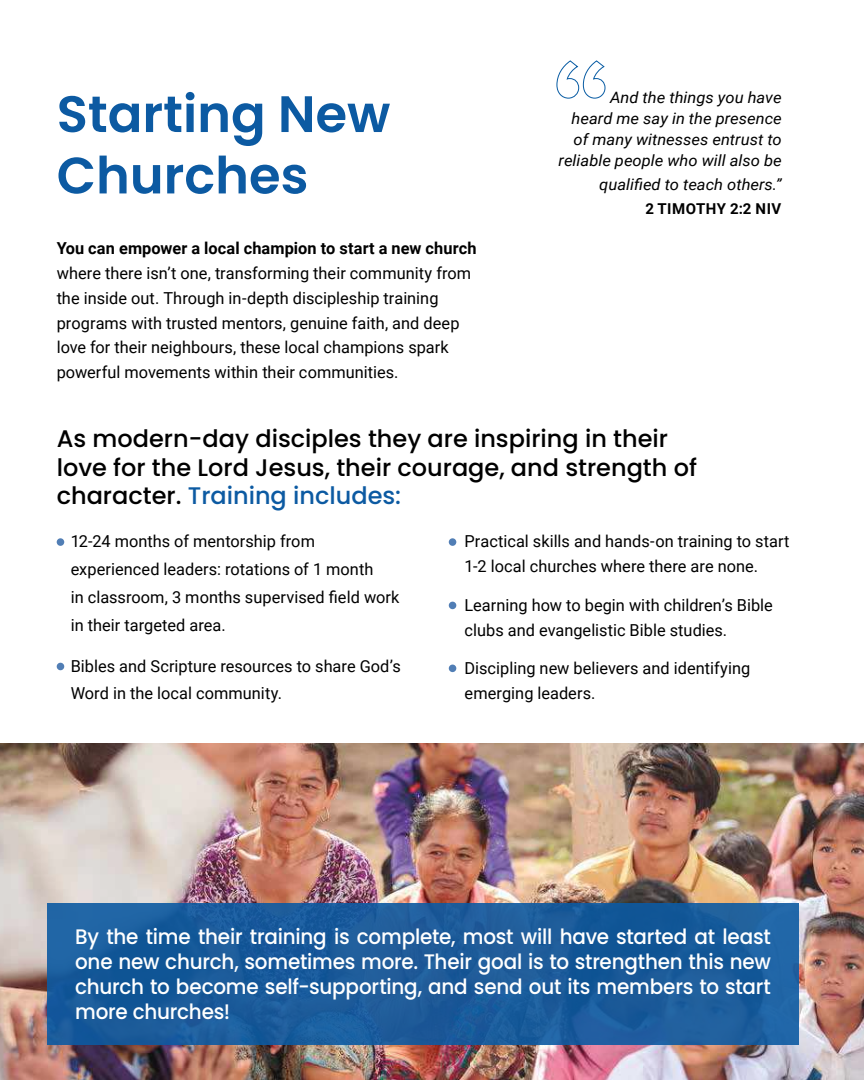
<style>
.page{position:relative;width:864px;height:1080px;background:#fff}
.page>*{position:absolute;margin:0;border:0;box-sizing:border-box;transform-origin:0 0}
.t1{font:600 51.15px/61.3px "Poppins";color:#0c5aa2}
.t2{font:500 24px/28.8px "Poppins";color:#000}
.t3{font:500 21px/25.2px "Poppins";letter-spacing:-.01em;color:#fff;text-align:justify;scale:.95 1}
.t4{font:16.5px/24.8px "Roboto";color:#000}
.t5{font:700 16.5px "Roboto";letter-spacing:.005em;color:#000}
.t6{font:italic 15.6px/21px "Roboto";color:#000;text-align:right;scale:1.05 1}
.t7{font:700 15px "Roboto";letter-spacing:.035em;color:#000}
.s1{color:#0c5aa2}
</style>
<div class="page">
<svg style="left:556px;top:60px;width:50px;height:39px"></svg>
<img style="left:0;top:743px;width:864px;height:337px">
<div style="left:47px;top:903px;width:752px;height:141px;background:linear-gradient(to right,#195a9a,#1c5d9c)"></div>
<div style="left:57px;top:538px;width:7px;height:8px;background:#517eb5;border-radius:50%"></div>
<div style="left:449px;top:538px;width:7px;height:8px;background:#517eb5;border-radius:50%"></div>
<div style="left:449px;top:602px;width:7px;height:7px;background:#517eb5;border-radius:50%"></div>
<div style="left:449px;top:665px;width:7px;height:7px;background:#517eb5;border-radius:50%"></div>
<div style="left:57px;top:663px;width:7px;height:7px;background:#517eb5;border-radius:50%"></div>
<h1 class="t1" style="left:57px;top:84px;width:335px">Starting New<br>Churches</h1>
<p class="t6" style="left:559px;top:86px;width:214px">And the things you have<br>heard me say in the presence of many witnesses entrust to reliable people who will also be</p>
<p class="t6" style="left:599px;top:173px;width:175px">qualified to teach others.”</p>
<p class="t7" style="left:645px;top:198px;width:138px">2 TIMOTHY 2:2 NIV</p>
<p class="t5" style="left:57px;top:237px;width:421px">You can empower a local champion to start a new church</p>
<p class="t4" style="left:57px;top:260px;width:416px">where there isn’t one, transforming their community from the inside out. Through in-depth discipleship training programs with trusted mentors, genuine faith, and deep love for their neighbours, these local champions spark powerful movements within their communities.</p>
<h2 class="t2" style="left:57px;top:424px;width:642px">As modern-day disciples they are inspiring in their love for the Lord Jesus, their courage, and strength of character. <span class="s1">Training includes:</span></h2>
<p class="t4" style="left:71px;top:527px;width:330px;line-height:27.8px">12-24 months of mentorship from experienced leaders: rotations of 1 month<br>in classroom, 3 months supervised field work in their targeted area.</p>
<p class="t4" style="left:71px;top:651px;width:332px;line-height:27.8px">Bibles and Scripture resources to share God’s<br>Word in the local community.</p>
<p class="t4" style="left:465px;top:528px;width:327px">Practical skills and hands-on training to start<br>1-2 local churches where there are none.</p>
<p class="t4" style="left:465px;top:592px;width:310px">Learning how to begin with children’s Bible clubs and evangelistic Bible studies.</p>
<p class="t4" style="left:465px;top:655px;width:287px">Discipling new believers and identifying emerging leaders.</p>
<p class="t3" style="left:75px;top:924px;width:734px">By the time their training is complete, most will have started at least one new church, sometimes more. Their goal is to strengthen this new church to become self-supporting, and send out its members to start more churches!</p>
</div>
